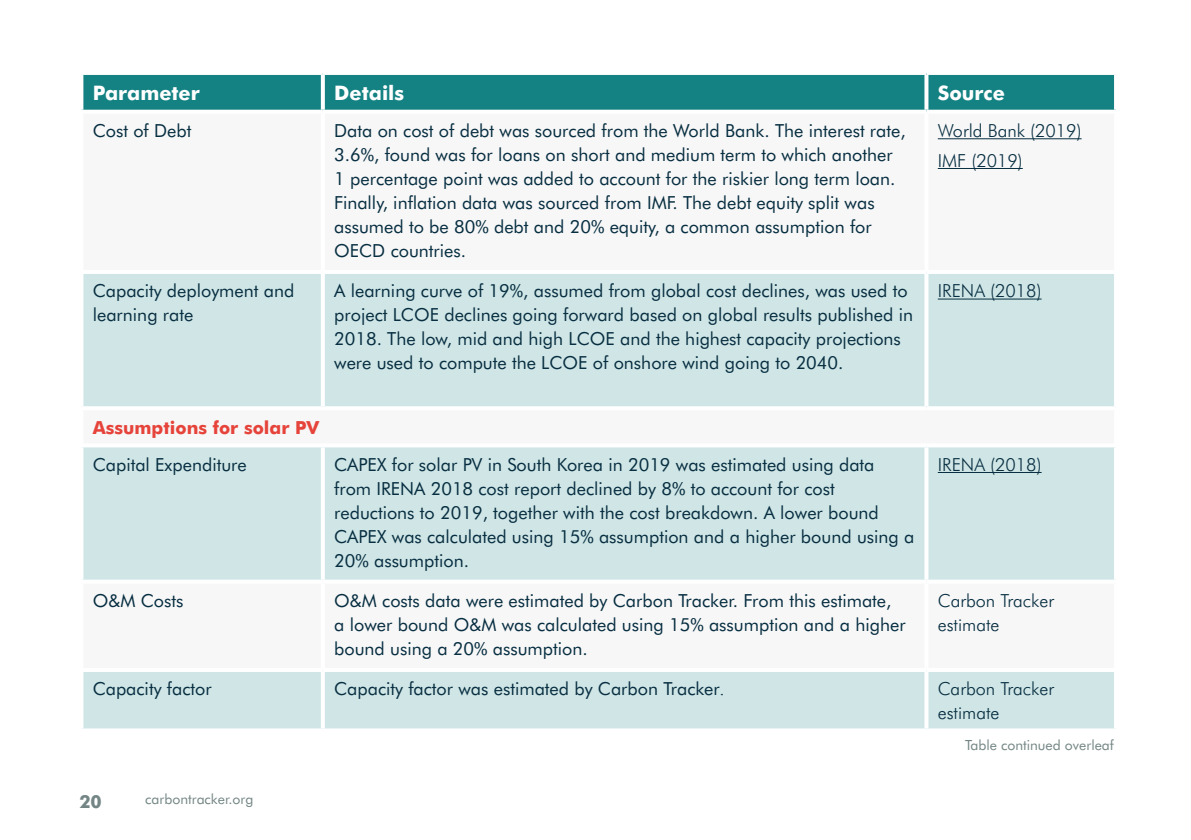
<style>
.page{position:relative;width:1191px;height:840px;background:#fff}
.page>*{position:absolute;margin:0;border:0;box-sizing:border-box;transform-origin:0 0}
.t1{font:700 20px "Futura BT";color:#fff}
.t2{font:18px/24px "Futura BT";color:#072e41}
.t3{font:300 18px/24px "Futura BT";color:#072e41}
.t4{font:700 18px "Futura BT";color:#e6443b}
.t5{font:700 18px "Futura BT";color:#738584}
.t6{font:14px "Futura BT";color:#738584}
.s1{font-family:"Times New Roman"}
</style>
<div class="page">
<div style="left:83px;top:75px;width:1031px;height:35px;background:#148183"></div>
<svg style="left:83px;top:274px;width:1031px;height:454px;fill:#d0e6e6"></svg>
<svg style="left:321px;top:75px;width:4px;height:35px"></svg>
<svg style="left:924px;top:75px;width:4px;height:35px"></svg>
<svg style="left:1114px;top:75px;width:2px;height:35px"></svg>
<hr style="left:79px;top:406px;width:244px;height:4px;background:#fff">
<hr style="left:323px;top:406px;width:603px;height:4px;background:#fff">
<hr style="left:926px;top:406px;width:192px;height:4px;background:#fff">
<hr style="left:79px;top:443px;width:244px;height:4px;background:#fff">
<hr style="left:323px;top:443px;width:603px;height:4px;background:#fff">
<hr style="left:926px;top:443px;width:192px;height:4px;background:#fff">
<svg style="left:82px;top:728px;width:241px;height:1px"></svg>
<svg style="left:323px;top:728px;width:603px;height:1px"></svg>
<svg style="left:926px;top:728px;width:190px;height:2px"></svg>
<hr style="left:321px;top:274px;width:4px;height:132px;background:#fff">
<svg style="left:924px;top:274px;width:4px;height:132px"></svg>
<hr style="left:321px;top:447px;width:4px;height:132px;background:#fff">
<svg style="left:924px;top:447px;width:4px;height:132px"></svg>
<svg style="left:82px;top:579px;width:241px;height:4px"></svg>
<svg style="left:323px;top:579px;width:603px;height:4px"></svg>
<hr style="left:321px;top:583px;width:4px;height:84px;background:#fff">
<svg style="left:926px;top:579px;width:190px;height:4px"></svg>
<hr style="left:924px;top:583px;width:4px;height:84px;background:#fff">
<hr style="left:79px;top:667px;width:244px;height:4px;background:#fff">
<hr style="left:323px;top:667px;width:603px;height:4px;background:#fff">
<hr style="left:321px;top:671px;width:4px;height:57px;background:#fff">
<hr style="left:926px;top:667px;width:192px;height:4px;background:#fff">
<svg style="left:924px;top:671px;width:4px;height:57px"></svg>
<hr style="left:937px;top:138px;width:144px;height:1px;background:#072e41">
<hr style="left:937px;top:168px;width:85px;height:1px;background:#072e41">
<hr style="left:937px;top:298px;width:104px;height:1px;background:#072e41">
<hr style="left:937px;top:472px;width:104px;height:1px;background:#072e41">
<p class="t1" style="left:93px;top:81px;width:109px">Parameter</p>
<p class="t1" style="left:334px;top:81px;width:71px">Details</p>
<p class="t1" style="left:937px;top:81px;width:69px">Source</p>
<p class="t2" style="left:93px;top:118px;width:100px">Cost of Debt</p>
<p class="t2" style="left:334px;top:118px;width:573px">Data on cost of debt was sourced from the World Bank. The interest rate, 3.6%, found was for loans on short and medium term to which another 1 percentage point was added to account for the riskier long term loan.<br>Finally, inflation data was sourced from IMF. The debt equity split was assumed to be 80% debt and 20% equity, a common assumption for OECD countries.</p>
<p class="t3" style="left:937px;top:115px;width:145px;line-height:29.6px">World Bank (2019)<br>IMF (2019)</p>
<p class="t2" style="left:93px;top:278px;width:203px">Capacity deployment and learning rate</p>
<p class="t2" style="left:334px;top:278px;width:580px">A learning curve of 19%, assumed from global cost declines, was used to project LCOE declines going forward based on global results published in 2018. The low, mid and high LCOE and the highest capacity projections were used to compute the LCOE of onshore wind going to 2040.</p>
<p class="t3" style="left:937px;top:278px;width:105px">IRENA (2018)</p>
<p class="t4" style="left:93px;top:416px;width:228px">Assumptions for solar PV</p>
<p class="t2" style="left:93px;top:451px;width:155px">Capital Expenditure</p>
<p class="t2" style="left:334px;top:451px;width:582px">CAPEX for solar PV in South Korea in 2019 was estimated using data from IRENA 2018 cost report declined by 8% to account for cost reductions to 2019, together with the cost breakdown. A lower bound CAPEX was calculated using 15% assumption and a higher bound using a 20% assumption.</p>
<p class="t3" style="left:937px;top:451px;width:105px">IRENA (2018)</p>
<p class="t2" style="left:93px;top:588px;width:92px">O&amp;M Costs</p>
<p class="t2" style="left:334px;top:588px;width:573px">O&amp;M costs data were estimated by Carbon Tracker. From this estimate, a lower bound O&amp;M was calculated using 15% assumption and a higher bound using a 20% assumption.</p>
<p class="t3" style="left:937px;top:588px;width:118px">Carbon Tracker estimate</p>
<p class="t2" style="left:93px;top:676px;width:120px">Capacity factor</p>
<p class="t2" style="left:334px;top:676px;width:392px">Capacity factor was estimated by Carbon Tracker<span class="s1">.</span></p>
<p class="t3" style="left:937px;top:676px;width:118px">Carbon Tracker estimate</p>
<p class="t6" style="left:965px;top:736px;width:150px">Table continued overleaf</p>
<p class="t5" style="left:79px;top:789px;width:24px">20</p>
<p class="t6" style="left:145px;top:790px;width:110px">carbontracker.org</p>
</div>
